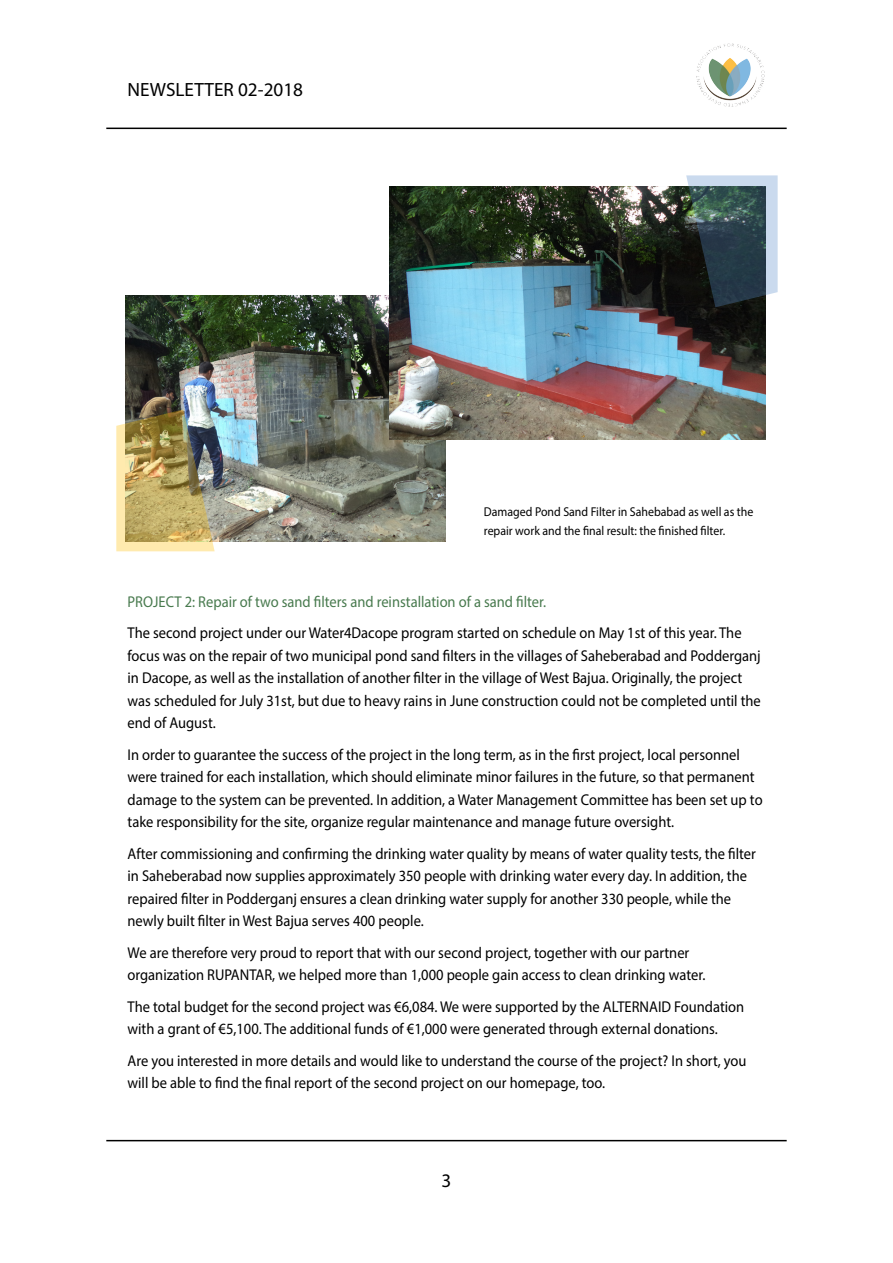
<style>
.page{position:relative;width:893px;height:1263px;background:#fff}
.page>*{position:absolute;margin:0;border:0;box-sizing:border-box;transform-origin:0 0}
.t1{font:19.2px "Myriad Pro";color:#000}
.t2{font:15.6px/22.5px "Myriad Pro";color:#000;scale:.93 1}
.t3{font:15.6px "Myriad Pro";color:#487a4e;scale:.93 1}
.t4{font:12.9px/19.5px "Myriad Pro";color:#000;scale:.93 1}
</style>
<div class="page">
<img style="left:696px;top:43px;width:69px;height:64px">
<hr style="left:106px;top:128px;width:681px;height:1px;background:#000">
<hr style="left:106px;top:1140px;width:681px;height:1px;background:#000">
<img style="left:125px;top:295px;width:320px;height:247px">
<img style="left:116px;top:409px;width:99px;height:142px">
<img style="left:390px;top:186px;width:375px;height:253px">
<svg style="left:686px;top:175px;width:92px;height:132px;background:#4b5d64"></svg>
<p class="t1" style="left:128px;top:78px;width:177px">NEWSLETTER 02-2018</p>
<p class="t4" style="left:484px;top:501px;width:291px">Damaged Pond Sand Filter in Sahebabad as well as the repair work and the final result: the finished filter.</p>
<p class="t3" style="left:128px;top:592px;width:452px">PROJECT 2: Repair of two sand filters and reinstallation of a sand filter.</p>
<p class="t2" style="left:128px;top:621px;width:682px">The second project under our Water4Dacope program started on schedule on May 1st of this year. The focus was on the repair of two municipal pond sand filters in the villages of Saheberabad and Podderganj in Dacope, as well as the installation of another filter in the village of West Bajua. Originally, the project was scheduled for July 31st, but due to heavy rains in June construction could not be completed until the end of August.</p>
<p class="t2" style="left:128px;top:743px;width:684px">In order to guarantee the success of the project in the long term, as in the first project, local personnel were trained for each installation, which should eliminate minor failures in the future, so that permanent damage to the system can be prevented. In addition, a Water Management Committee has been set up to take responsibility for the site, organize regular maintenance and manage future oversight.</p>
<p class="t2" style="left:128px;top:842px;width:677px">After commissioning and confirming the drinking water quality by means of water quality tests, the filter in Saheberabad now supplies approximately 350 people with drinking water every day. In addition, the repaired filter in Podderganj ensures a clean drinking water supply for another 330 people, while the newly built filter in West Bajua serves 400 people.</p>
<p class="t2" style="left:128px;top:941px;width:623px">We are therefore very proud to report that with our second project, together with our partner organization RUPANTAR, we helped more than 1,000 people gain access to clean drinking water.</p>
<p class="t2" style="left:128px;top:995px;width:665px">The total budget for the second project was €6,084. We were supported by the ALTERNAID Foundation with a grant of €5,100. The additional funds of €1,000 were generated through external donations.</p>
<p class="t2" style="left:128px;top:1049px;width:667px">Are you interested in more details and would like to understand the course of the project? In short, you will be able to find the final report of the second project on our homepage, too.</p>
<p class="t1" style="left:442px;top:1169px;width:11px">3</p>
</div>
